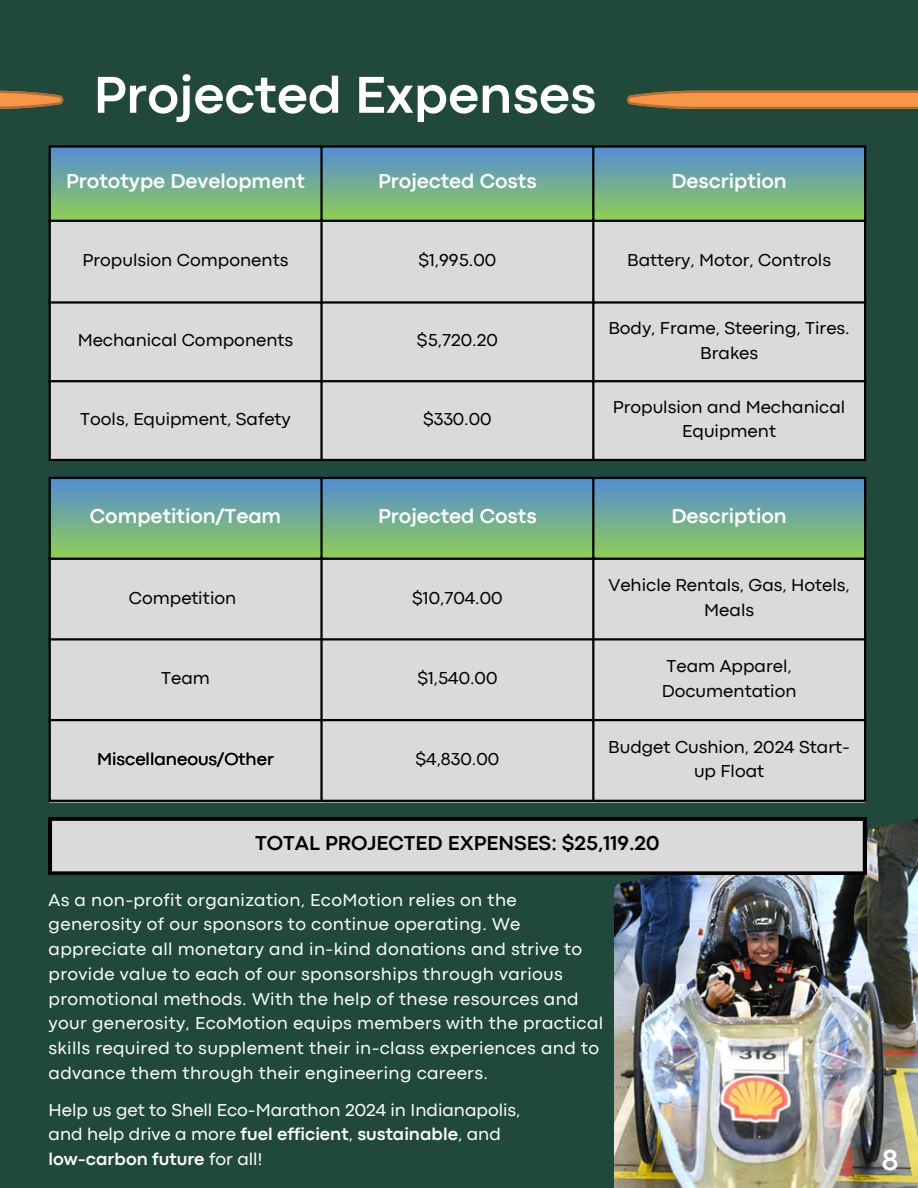
<style>
.page{position:relative;width:918px;height:1188px;background:#20493c}
.page>*{position:absolute;margin:0;border:0;box-sizing:border-box;transform-origin:0 0}
.t1{font:700 54px "Codec Pro";color:#fff}
.t2{font:700 30px "Codec Pro";color:#fff}
.t3{font:700 21px "Codec Pro";color:#fff}
.t4{font:700 21px "Codec Pro";color:#000}
.t5{font:18px/24.8px "Codec Pro";letter-spacing:.02em;color:#fff}
.t6{font:18px/24.8px "Codec Pro";color:#000;text-align:center}
.t7{font:18px/24.8px "Codec Pro";color:#fff}
.s1{font-weight:700}
</style>
<div class="page">
<svg style="left:0;top:91px;width:63px;height:18px"></svg>
<svg style="left:627px;top:91px;width:291px;height:18px;background:#de8941"></svg>
<img style="left:614px;top:886px;width:304px;height:302px">
<svg style="left:608px;top:611px;width:310px;height:275px"></svg>
<div style="left:51px;top:222px;width:813px;height:237px;background:#dadada"></div>
<div style="left:49px;top:146px;width:273px;height:75px;background:linear-gradient(to bottom,#538cd6,#91cf53)"></div>
<div style="left:321px;top:146px;width:273px;height:75px;background:linear-gradient(to bottom,#538cd6,#91cf53)"></div>
<div style="left:593px;top:146px;width:272px;height:75px;background:linear-gradient(to bottom,#538cd6,#91cf53)"></div>
<hr style="left:49px;top:148px;width:2px;height:311px;background:#000">
<hr style="left:320px;top:148px;width:3px;height:311px;background:#000">
<hr style="left:592px;top:148px;width:2px;height:311px;background:#000">
<hr style="left:864px;top:148px;width:2px;height:311px;background:#000">
<hr style="left:49px;top:145px;width:817px;height:3px;background:#000">
<hr style="left:49px;top:220px;width:817px;height:2px;background:#000">
<hr style="left:49px;top:301px;width:817px;height:3px;background:#000">
<hr style="left:49px;top:380px;width:817px;height:2px;background:#000">
<hr style="left:49px;top:459px;width:817px;height:2px;background:#000">
<div style="left:49px;top:560px;width:816px;height:243px;background:#dadada"></div>
<div style="left:49px;top:478px;width:273px;height:81px;background:linear-gradient(to bottom,#538cd4,#91cf53)"></div>
<div style="left:321px;top:478px;width:273px;height:81px;background:linear-gradient(to bottom,#538cd4,#91cf53)"></div>
<div style="left:593px;top:478px;width:272px;height:81px;background:linear-gradient(to bottom,#538cd4,#91cf53)"></div>
<hr style="left:49px;top:479px;width:2px;height:321px;background:#000">
<hr style="left:320px;top:479px;width:3px;height:321px;background:#000">
<hr style="left:592px;top:479px;width:2px;height:321px;background:#000">
<hr style="left:864px;top:479px;width:2px;height:321px;background:#000">
<hr style="left:49px;top:477px;width:817px;height:2px;background:#000">
<hr style="left:49px;top:558px;width:817px;height:2px;background:#000">
<hr style="left:49px;top:638px;width:817px;height:3px;background:#000">
<hr style="left:49px;top:719px;width:817px;height:2px;background:#000">
<hr style="left:49px;top:800px;width:817px;height:2px;background:#000">
<svg style="left:49px;top:818px;width:817px;height:57px;background:#bfbfbf"></svg>
<p class="t1" style="left:94px;top:76px;width:504px">Projected Expenses</p>
<p class="t3" style="left:66px;top:174px;width:240px">Prototype Development</p>
<p class="t3" style="left:378px;top:174px;width:160px">Projected Costs</p>
<p class="t3" style="left:671px;top:174px;width:117px">Description</p>
<p class="t6" style="left:83px;top:249px;width:207px">Propulsion Components</p>
<p class="t6" style="left:418px;top:249px;width:79px">$1,995.00</p>
<p class="t6" style="left:627px;top:249px;width:205px">Battery, Motor, Controls</p>
<p class="t6" style="left:78px;top:329px;width:217px">Mechanical Components</p>
<p class="t6" style="left:417px;top:329px;width:82px">$5,720.20</p>
<p class="t6" style="left:608px;top:317px;width:243px">Body, Frame, Steering, Tires.<br>Brakes</p>
<p class="t6" style="left:80px;top:408px;width:212px">Tools, Equipment, Safety</p>
<p class="t6" style="left:423px;top:408px;width:70px">$330.00</p>
<p class="t6" style="left:613px;top:396px;width:234px">Propulsion and Mechanical<br>Equipment</p>
<p class="t3" style="left:90px;top:509px;width:193px">Competition/Team</p>
<p class="t3" style="left:378px;top:509px;width:160px">Projected Costs</p>
<p class="t3" style="left:671px;top:509px;width:117px">Description</p>
<p class="t6" style="left:129px;top:587px;width:109px">Competition</p>
<p class="t6" style="left:412px;top:587px;width:92px">$10,704.00</p>
<p class="t6" style="left:608px;top:574px;width:243px">Vehicle Rentals, Gas, Hotels,<br>Meals</p>
<p class="t6" style="left:161px;top:667px;width:50px">Team</p>
<p class="t6" style="left:417px;top:667px;width:82px">$1,540.00</p>
<p class="t6" style="left:662px;top:655px;width:136px;text-align:left">Team Apparel,<br>Documentation</p>
<p class="t6" style="left:97px;top:748px;width:178px">Miscellaneous/Other</p>
<p class="t6" style="left:416px;top:748px;width:85px">$4,830.00</p>
<p class="t6" style="left:608px;top:736px;width:243px">Budget Cushion, 2024 Start&shy;up Float</p>
<p class="t4" style="left:255px;top:836px;width:406px">TOTAL PROJECTED EXPENSES: $25,119.20</p>
<p class="t5" style="left:49px;top:889px;width:556px">As a non-profit organization, EcoMotion relies on the generosity of our sponsors to continue operating. We appreciate all monetary and in-kind donations and strive to provide value to each of our sponsorships through various promotional methods. With the help of these resources and your generosity, EcoMotion equips members with the practical skills required to supplement their in-class experiences and to advance them through their engineering careers.</p>
<p class="t7" style="left:49px;top:1099px;width:473px">Help us get to Shell Eco-Marathon 2024 in Indianapolis, and help drive a more <span class="s1">fuel efficient</span>, <span class="s1">sustainable</span>, and <span class="s1">low-carbon future</span> for all!</p>
<p class="t2" style="left:882px;top:1149px;width:18px">8</p>
</div>
